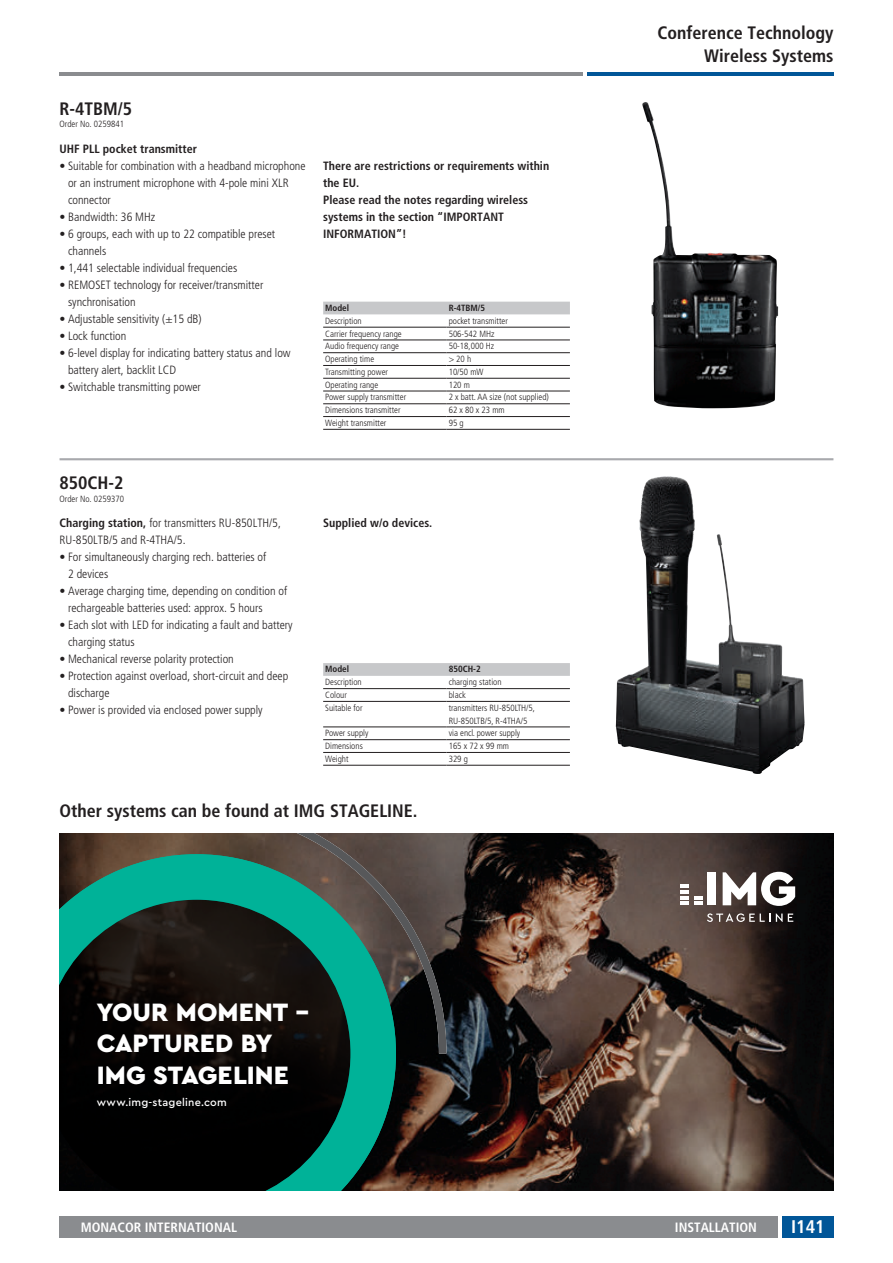
<style>
.page{position:relative;width:893px;height:1263px;background:#fff}
.page>*{position:absolute;margin:0;border:0;box-sizing:border-box;transform-origin:0 0}
.t1{font:900 26.25px/32px "Cera PRO";letter-spacing:.005em;color:#fff}
.t2{font:700 condensed 18.3px "Frutiger LT Pro";color:#fff}
.t3{font:700 condensed 18px/22.5px "Frutiger LT Pro";color:#231f20;text-align:right}
.t4{font:700 condensed 13.5px "Frutiger LT Pro";color:#fff}
.t5{font:300 condensed 12px/17px "Frutiger LT Pro";color:#231f20}
.t6{font:700 condensed 12px/17px "Frutiger LT Pro";color:#231f20}
.t7{font:500 10.95px "Cera PRO";letter-spacing:.02em;color:#fff}
.t8{font:300 condensed 9px/12.8px "Frutiger LT Pro";color:#231f20}
.t9{font:700 condensed 9px "Frutiger LT Pro";color:#231f20}
.s1{font-weight:700}
</style>
<div class="page">
<hr style="left:587px;top:72px;width:246px;height:3px;background:#015698">
<div style="left:782px;top:1216px;width:51px;height:21px;background:#015698"></div>
<div style="left:60px;top:1216px;width:718px;height:21px;background:#8a8c8f"></div>
<hr style="left:60px;top:72px;width:523px;height:3px;background:#8a8c8f">
<img style="left:642px;top:102px;width:136px;height:306px">
<img style="left:616px;top:476px;width:189px;height:298px">
<hr style="left:60px;top:458px;width:773px;height:2px;background:#a8a9ad">
<img style="left:60px;top:833px;width:773px;height:358px">
<svg style="left:680px;top:884px;width:22px;height:21px"></svg>
<div style="left:707px;top:872px;width:9px;height:33px;background:#fff"></div>
<svg style="left:723px;top:872px;width:72px;height:34px"></svg>
<svg style="left:707px;top:913px;width:63px;height:9px"></svg>
<svg style="left:776px;top:913px;width:17px;height:9px"></svg>
<svg style="left:197px;top:833px;width:249px;height:220px;background:#453c38"></svg>
<svg style="left:60px;top:854px;width:336px;height:337px;background:#0e352d"></svg>
<div style="left:323px;top:302px;width:247px;height:12px;background:#c7c8ca"></div>
<hr style="left:323px;top:327px;width:124px;height:1px;background:#231f20">
<hr style="left:447px;top:327px;width:123px;height:1px;background:#231f20">
<hr style="left:323px;top:340px;width:124px;height:1px;background:#231f20">
<hr style="left:447px;top:340px;width:123px;height:1px;background:#231f20">
<hr style="left:323px;top:352px;width:124px;height:1px;background:#231f20">
<hr style="left:447px;top:352px;width:123px;height:1px;background:#231f20">
<hr style="left:323px;top:365px;width:124px;height:1px;background:#231f20">
<hr style="left:447px;top:365px;width:123px;height:1px;background:#231f20">
<hr style="left:323px;top:378px;width:124px;height:1px;background:#231f20">
<hr style="left:447px;top:378px;width:123px;height:1px;background:#231f20">
<hr style="left:323px;top:391px;width:124px;height:1px;background:#231f20">
<hr style="left:447px;top:391px;width:123px;height:1px;background:#231f20">
<hr style="left:323px;top:403px;width:124px;height:1px;background:#231f20">
<hr style="left:447px;top:403px;width:123px;height:1px;background:#231f20">
<hr style="left:323px;top:416px;width:124px;height:1px;background:#231f20">
<hr style="left:323px;top:429px;width:124px;height:1px;background:#231f20">
<hr style="left:447px;top:416px;width:123px;height:1px;background:#231f20">
<hr style="left:447px;top:429px;width:123px;height:1px;background:#231f20">
<div style="left:323px;top:663px;width:247px;height:13px;background:#c7c8ca"></div>
<hr style="left:323px;top:688px;width:124px;height:1px;background:#231f20">
<hr style="left:447px;top:688px;width:123px;height:1px;background:#231f20">
<hr style="left:323px;top:701px;width:124px;height:1px;background:#231f20">
<hr style="left:447px;top:701px;width:123px;height:1px;background:#231f20">
<hr style="left:323px;top:727px;width:124px;height:1px;background:#231f20">
<hr style="left:447px;top:727px;width:123px;height:1px;background:#231f20">
<hr style="left:323px;top:739px;width:124px;height:1px;background:#231f20">
<hr style="left:447px;top:739px;width:123px;height:1px;background:#231f20">
<hr style="left:323px;top:752px;width:124px;height:1px;background:#231f20">
<hr style="left:323px;top:765px;width:124px;height:1px;background:#231f20">
<hr style="left:447px;top:752px;width:123px;height:1px;background:#231f20">
<hr style="left:447px;top:765px;width:123px;height:1px;background:#231f20">
<h3 class="t3" style="left:60px;top:97px;width:74px">R-4TBM/5</h3>
<p class="t8" style="left:60px;top:118px;width:66px">Order No. 0259841</p>
<p class="t6" style="left:60px;top:140px;width:139px">UHF PLL pocket transmitter</p>
<p class="t5" style="left:68px;top:158px;width:239px;text-indent:-9px">• Suitable for combination with a headband microphone or an instrument microphone with 4-pole mini XLR connector</p>
<p class="t5" style="left:60px;top:209px;width:97px">• Bandwidth: 36 MHz</p>
<p class="t5" style="left:68px;top:226px;width:209px;text-indent:-9px">• 6 groups, each with up to 22 compatible preset channels</p>
<p class="t5" style="left:60px;top:260px;width:179px">• 1,441 selectable individual frequencies</p>
<p class="t5" style="left:68px;top:277px;width:197px;text-indent:-9px">• REMOSET technology for receiver/transmitter synchronisation</p>
<p class="t5" style="left:60px;top:311px;width:144px">• Adjustable sensitivity (±15 dB)</p>
<p class="t5" style="left:60px;top:328px;width:68px">• Lock function</p>
<p class="t5" style="left:68px;top:345px;width:224px;text-indent:-9px">• 6-level display for indicating battery status and low battery alert, backlit LCD</p>
<p class="t5" style="left:60px;top:379px;width:143px">• Switchable transmitting power</p>
<p class="t6" style="left:323px;top:157px;width:228px">There are restrictions or requirements within the EU.<br>Please read the notes regarding wireless systems in the section “IMPORTANT<br>INFORMATION”!</p>
<p class="t9" style="left:325px;top:303px;width:25px">Model</p>
<p class="t9" style="left:449px;top:303px;width:38px">R-4TBM/5</p>
<p class="t8" style="left:325px;top:314px;width:38px">Description</p>
<p class="t8" style="left:449px;top:314px;width:61px">pocket transmitter</p>
<p class="t8" style="left:325px;top:327px;width:78px">Carrier frequency range</p>
<p class="t8" style="left:449px;top:327px;width:47px">506‑542 MHz</p>
<p class="t8" style="left:325px;top:340px;width:75px">Audio frequency range</p>
<p class="t8" style="left:449px;top:340px;width:47px">50‑18,000 Hz</p>
<p class="t8" style="left:325px;top:353px;width:50px">Operating time</p>
<p class="t8" style="left:449px;top:353px;width:24px">&gt; 20 h</p>
<p class="t8" style="left:325px;top:365px;width:64px">Transmitting power</p>
<p class="t8" style="left:449px;top:365px;width:36px">10/50 mW</p>
<p class="t8" style="left:325px;top:378px;width:55px">Operating range</p>
<p class="t8" style="left:449px;top:378px;width:23px">120 m</p>
<p class="t8" style="left:325px;top:391px;width:82px">Power supply transmitter</p>
<p class="t8" style="left:449px;top:391px;width:102px">2 x batt. AA size (not supplied)</p>
<p class="t8" style="left:325px;top:404px;width:77px">Dimensions transmitter</p>
<p class="t8" style="left:449px;top:404px;width:58px">62 x 80 x 23 mm</p>
<p class="t8" style="left:325px;top:417px;width:63px">Weight transmitter</p>
<p class="t8" style="left:449px;top:417px;width:16px">95 g</p>
<h3 class="t3" style="left:60px;top:471px;width:66px">850CH-2</h3>
<p class="t8" style="left:60px;top:492px;width:66px">Order No. 0259370</p>
<p class="t5" style="left:60px;top:515px;width:223px"><span class="s1">Charging station,</span> for transmitters RU‑850LTH/5,<br>RU‑850LTB/5 and R‑4THA/5.</p>
<p class="t5" style="left:68px;top:549px;width:200px;text-indent:-9px">• For simultaneously charging rech. batteries of<br>2 devices</p>
<p class="t5" style="left:68px;top:583px;width:221px;text-indent:-9px">• Average charging time, depending on condition of rechargeable batteries used: approx. 5 hours</p>
<p class="t5" style="left:68px;top:617px;width:226px;text-indent:-9px">• Each slot with LED for indicating a fault and battery charging status</p>
<p class="t5" style="left:60px;top:651px;width:176px">• Mechanical reverse polarity protection</p>
<p class="t5" style="left:68px;top:668px;width:222px;text-indent:-9px">• Protection against overload, short-circuit and deep discharge</p>
<p class="t5" style="left:60px;top:702px;width:205px">• Power is provided via enclosed power supply</p>
<p class="t6" style="left:323px;top:515px;width:109px">Supplied w/o devices.</p>
<p class="t9" style="left:325px;top:664px;width:25px">Model</p>
<p class="t9" style="left:449px;top:664px;width:34px">850CH-2</p>
<p class="t8" style="left:325px;top:676px;width:38px">Description</p>
<p class="t8" style="left:449px;top:676px;width:54px">charging station</p>
<p class="t8" style="left:325px;top:689px;width:23px">Colour</p>
<p class="t8" style="left:449px;top:689px;width:19px">black</p>
<p class="t8" style="left:325px;top:701px;width:39px">Suitable for</p>
<p class="t8" style="left:449px;top:701px;width:88px">transmitters RU‑850LTH/5,<br>RU‑850LTB/5, R‑4THA/5</p>
<p class="t8" style="left:325px;top:727px;width:45px">Power supply</p>
<p class="t8" style="left:449px;top:727px;width:73px">via encl. power supply</p>
<p class="t8" style="left:325px;top:740px;width:39px">Dimensions</p>
<p class="t8" style="left:449px;top:740px;width:62px">165 x 72 x 99 mm</p>
<p class="t8" style="left:325px;top:752px;width:25px">Weight</p>
<p class="t8" style="left:449px;top:752px;width:21px">329 g</p>
<h3 class="t3" style="left:60px;top:799px;width:357px">Other systems can be found at IMG STAGELINE.</h3>
<h1 class="t1" style="left:97px;top:995px;width:214px">YOUR MOMENT –<br>CAPTURED BY<br>IMG STAGELINE</h1>
<p class="t7" style="left:97px;top:1095px;width:132px">www.img-stageline.com</p>
<h3 class="t3" style="left:657px;top:22px;width:178px">Conference Technology<br>Wireless Systems</h3>
<p class="t4" style="left:81px;top:1219px;width:158px">MONACOR INTERNATIONAL</p>
<p class="t4" style="left:675px;top:1219px;width:83px">INSTALLATION</p>
<h2 class="t2" style="left:791px;top:1216px;width:35px">I141</h2>
</div>
